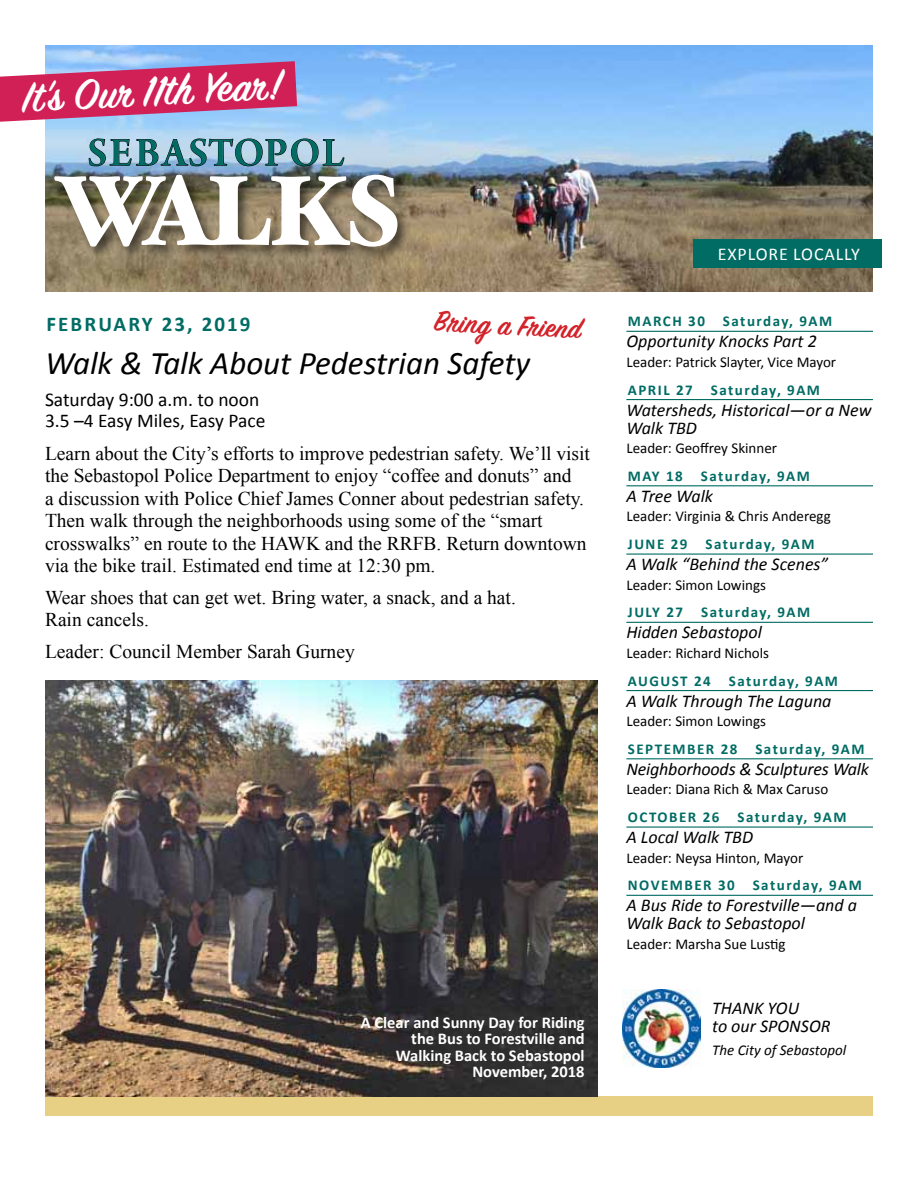
<style>
.page{position:relative;width:918px;height:1188px;background:#fff}
.page>*{position:absolute;margin:0;border:0;box-sizing:border-box;transform-origin:0 0}
.t1{font:900 98.85px "Hoefler Text";letter-spacing:-.1em;color:#fff;scale:.94 1}
.t2{font:600 46.5px "Sign Painter House Script";color:#fff}
.t3{font:42px "Arno Pro Smbd Display";letter-spacing:.055em;color:#006c64}
.t4{font:italic 33px "Calibri";color:#000}
.t5{font:600 31.5px "Sign Painter House Script";color:#d2232a}
.t6{font:700 21px "Calibri";letter-spacing:.1em;color:#006c64}
.t7{font:19.5px/22.5px "Times New Roman";color:#000}
.t8{font:19.5px/21px "Calibri";color:#000}
.t9{font:italic 18px/18px "Calibri";color:#000}
.t10{font:18px "Calibri";letter-spacing:.05em;color:#fff}
.t11{font:700 16.5px/16.5px "Calibri";color:#fff;text-align:right}
.t12{font:15px "Calibri";color:#000}
.t13{font:700 15px "Calibri";letter-spacing:.1em;color:#006c64}
.t14{font:italic 15px "Calibri";color:#000}
</style>
<div class="page">
<img style="left:45px;top:45px;width:828px;height:247px">
<div style="left:693px;top:239px;width:189px;height:29px;background:#006c64"></div>
<svg style="left:88px;top:138px;width:257px;height:29px;background:#93aabd"></svg>
<div style="left:53px;top:173px;width:358px;height:88px;background:#000;opacity:.55"></div>
<div style="left:45px;top:1096px;width:828px;height:20px;background:#e7cf84"></div>
<hr style="left:626px;top:331px;width:247px;height:1px;background:#006c64">
<hr style="left:626px;top:399px;width:247px;height:1px;background:#006c64">
<hr style="left:626px;top:485px;width:247px;height:1px;background:#006c64">
<hr style="left:626px;top:554px;width:247px;height:1px;background:#006c64">
<hr style="left:626px;top:622px;width:247px;height:1px;background:#006c64">
<hr style="left:626px;top:690px;width:247px;height:1px;background:#006c64">
<hr style="left:626px;top:758px;width:247px;height:1px;background:#006c64">
<hr style="left:626px;top:826px;width:247px;height:2px;background:#006c64">
<hr style="left:626px;top:895px;width:247px;height:1px;background:#006c64">
<img style="left:46px;top:680px;width:552px;height:416px">
<img style="left:622px;top:990px;width:78px;height:78px">
<svg style="left:0;top:61px;width:297px;height:61px;background:#c54e80"></svg>
<h2 class="t2" style="left:21px;top:70px;width:261px;rotate:-3deg">It’s Our 11th Year !</h2>
<h3 class="t3" style="left:88px;top:129px;width:258px">SEBASTOPOL</h3>
<h1 class="t1" style="left:55px;top:153px;width:373px">WALKS</h1>
<h3 class="t5" style="left:435px;top:302px;width:149px;rotate:3deg">Bring a Friend</h3>
<p class="t6" style="left:46px;top:310px;width:206px">FEBRUARY 23, 2019</p>
<h3 class="t4" style="left:45px;top:341px;width:487px">Walk &amp; Talk About Pedestrian Safety</h3>
<p class="t8" style="left:45px;top:389px;width:222px">Saturday 9:00 a.m. to noon<br>3.5 –4 Easy Miles, Easy Pace</p>
<p class="t7" style="left:45px;top:442px;width:547px">Learn about the City’s efforts to improve pedestrian safety. We’ll visit the Sebastopol Police Department to enjoy “coffee and donuts” and<br>a discussion with Police Chief James Conner about pedestrian safety.<br>Then walk through the neighborhoods using some of the “smart crosswalks” en route to the HAWK and the RRFB. Return downtown via the bike trail. Estimated end time at 12:30 pm.</p>
<p class="t7" style="left:45px;top:586px;width:472px">Wear shoes that can get wet. Bring water, a snack, and a hat.<br>Rain cancels.</p>
<p class="t7" style="left:45px;top:640px;width:311px">Leader: Council Member Sarah Gurney</p>
<p class="t11" style="left:361px;top:1014px;width:225px">A Clear and Sunny Day for Riding the Bus to Forestville and<br>Walking Back to Sebastopol<br>November, 2018</p>
<p class="t10" style="left:718px;top:243px;width:144px">Explore Locally</p>
<p class="t13" style="left:628px;top:312px;width:206px">MARCH 30 Saturday, 9AM</p>
<p class="t9" style="left:626px;top:332px;width:192px">Opportunity Knocks Part 2</p>
<p class="t12" style="left:626px;top:352px;width:211px">Leader: Patrick Slayter, Vice Mayor</p>
<p class="t13" style="left:628px;top:380px;width:194px">APRIL 27 Saturday, 9AM</p>
<p class="t9" style="left:626px;top:400px;width:247px">Watersheds, Historical—or a New<br>Walk TBD</p>
<p class="t12" style="left:626px;top:439px;width:152px">Leader: Geoffrey Skinner</p>
<p class="t13" style="left:628px;top:466px;width:184px">MAY 18 Saturday, 9AM</p>
<p class="t9" style="left:626px;top:486px;width:88px">A Tree Walk</p>
<p class="t12" style="left:626px;top:507px;width:206px">Leader: Virginia &amp; Chris Anderegg</p>
<p class="t13" style="left:628px;top:534px;width:188px">JUNE 29 Saturday, 9AM</p>
<p class="t9" style="left:626px;top:554px;width:203px">A Walk “Behind the Scenes”</p>
<p class="t12" style="left:626px;top:575px;width:141px">Leader: Simon Lowings</p>
<p class="t13" style="left:628px;top:603px;width:184px">JULY 27 Saturday, 9AM</p>
<p class="t9" style="left:626px;top:623px;width:137px">Hidden Sebastopol</p>
<p class="t12" style="left:626px;top:643px;width:144px">Leader: Richard Nichols</p>
<p class="t13" style="left:628px;top:671px;width:212px">AUGUST 24 Saturday, 9AM</p>
<p class="t9" style="left:626px;top:691px;width:207px">A Walk Through The Laguna</p>
<p class="t12" style="left:626px;top:712px;width:141px">Leader: Simon Lowings</p>
<p class="t13" style="left:628px;top:739px;width:238px">SEPTEMBER 28 Saturday, 9AM</p>
<p class="t9" style="left:626px;top:759px;width:244px">Neighborhoods &amp; Sculptures Walk</p>
<p class="t12" style="left:626px;top:780px;width:203px">Leader: Diana Rich &amp; Max Caruso</p>
<p class="t13" style="left:628px;top:807px;width:220px">OCTOBER 26 Saturday, 9AM</p>
<p class="t9" style="left:626px;top:827px;width:128px">A Local Walk TBD</p>
<p class="t12" style="left:626px;top:848px;width:178px">Leader: Neysa Hinton, Mayor</p>
<p class="t13" style="left:628px;top:876px;width:236px">NOVEMBER 30 Saturday, 9AM</p>
<p class="t9" style="left:626px;top:896px;width:232px">A Bus Ride to Forestville—and a<br>Walk Back to Sebastopol</p>
<p class="t12" style="left:626px;top:934px;width:161px">Leader: Marsha Sue Lustig</p>
<p class="t9" style="left:712px;top:998px;width:120px">THANK YOU<br>to our SPONSOR</p>
<p class="t14" style="left:712px;top:1039px;width:136px">The City of Sebastopol</p>
</div>
